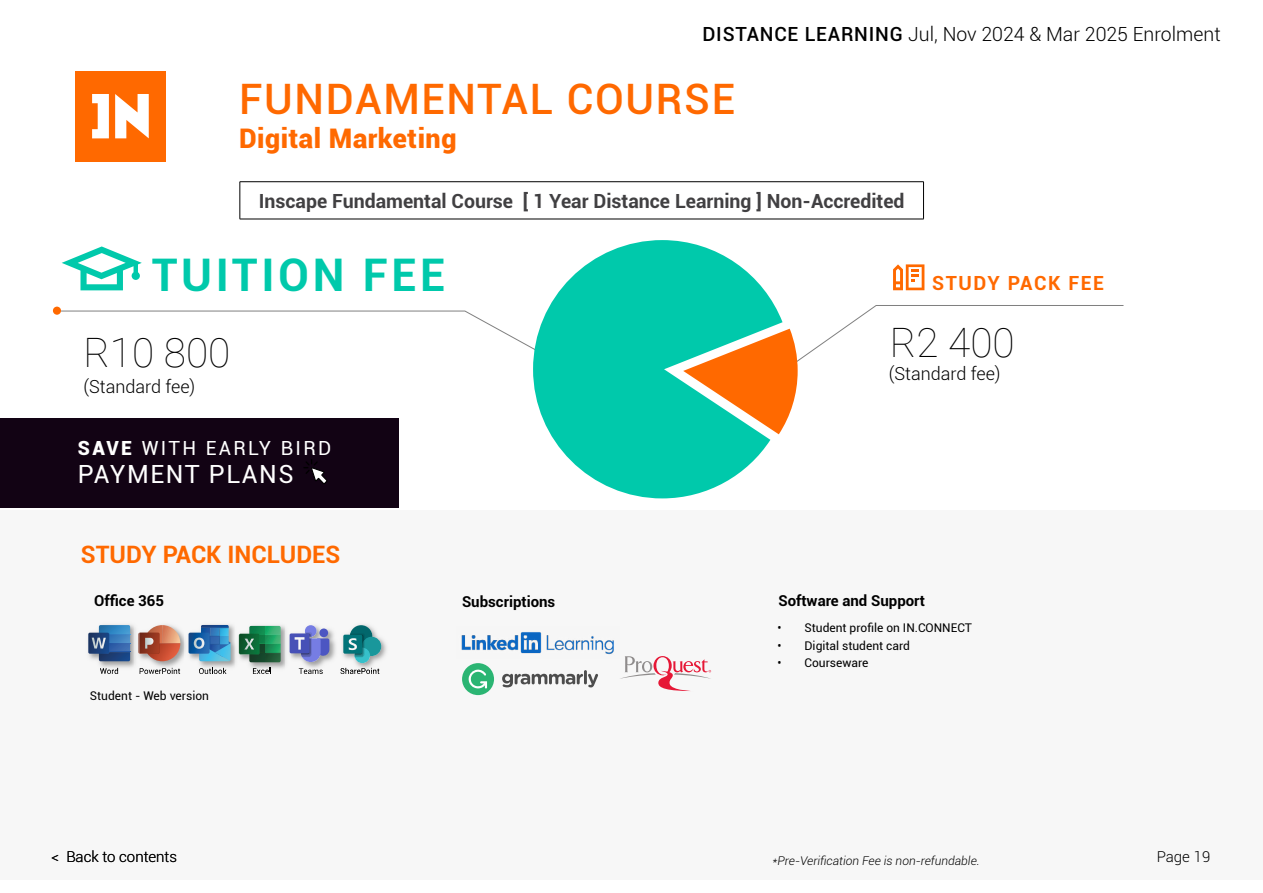
<style>
.page{position:relative;width:1263px;height:893px;background:#fff}
.page>*{position:absolute;margin:0;border:0;box-sizing:border-box;transform-origin:0 0}
.t1{font:700 45px "Roboto";letter-spacing:.08em;color:#00c9ab}
.t2{font:500 42px "Roboto";letter-spacing:.04em;color:#ff6900}
.t3{font:100 40.5px "Roboto";color:#000}
.t4{font:900 27px "Roboto";letter-spacing:.02em;color:#ff6900}
.t5{font:25.05px "Roboto";letter-spacing:.06em;color:#fff}
.t6{font:700 24px "Roboto";color:#ff6900}
.t7{font:700 19.5px "Roboto";color:#414042}
.t8{font:300 19.5px "Roboto";color:#000}
.t9{font:19.5px "Roboto";letter-spacing:.12em;color:#fff}
.t10{font:700 19.5px "Roboto";letter-spacing:.08em;color:#ff6900}
.t11{font:300 18px "Roboto";color:#000}
.t12{font:700 15px "Roboto";color:#000}
.t13{font:300 15px "Roboto";color:#000}
.t14{font:12px "Roboto";color:#000}
.t15{font:italic 300 12px "Roboto";color:#000}
.s1{font-weight:500}
.s2{font-weight:900}
</style>
<div class="page">
<div style="left:0;top:510px;width:1263px;height:370px;background:#f7f7f7"></div>
<svg style="left:60px;top:310px;width:473px;height:39px"></svg>
<svg style="left:62px;top:246px;width:80px;height:44px"></svg>
<div style="left:53px;top:307px;width:8px;height:8px;background:#ff6900;border-radius:50%"></div>
<div style="left:0;top:418px;width:398px;height:89px;background:#120314"></div>
<div style="left:75px;top:71px;width:91px;height:90px;background:#ff6900"></div>
<svg style="left:115px;top:94px;width:34px;height:44px"></svg>
<svg style="left:92px;top:94px;width:17px;height:44px"></svg>
<svg style="left:893px;top:264px;width:31px;height:26px"></svg>
<img style="left:249px;top:625px;width:37px;height:47px">
<svg style="left:253px;top:668px;width:18px;height:6px"></svg>
<img style="left:139px;top:631px;width:46px;height:40px">
<svg style="left:140px;top:668px;width:40px;height:6px"></svg>
<img style="left:99px;top:624px;width:35px;height:47px">
<svg style="left:138px;top:625px;width:42px;height:36px;background:#c37c67"></svg>
<svg style="left:100px;top:668px;width:18px;height:6px"></svg>
<svg style="left:88px;top:625px;width:42px;height:36px;background:#4773a5"></svg>
<img style="left:199px;top:624px;width:36px;height:46px">
<img style="left:235px;top:635px;width:4px;height:28px">
<svg style="left:239px;top:626px;width:42px;height:36px;background:#36865c"></svg>
<img style="left:185px;top:633px;width:4px;height:20px">
<svg style="left:199px;top:668px;width:27px;height:6px"></svg>
<svg style="left:189px;top:625px;width:42px;height:36px;background:#4d91c2"></svg>
<img style="left:289px;top:624px;width:98px;height:47px">
<div style="left:305px;top:625px;width:11px;height:12px;background:#767de3;border-radius:50%"></div>
<svg style="left:319px;top:628px;width:9px;height:9px"></svg>
<div style="left:290px;top:633px;width:19px;height:20px;background:#4a54bd;border-radius:2px"></div>
<svg style="left:295px;top:632px;width:34px;height:30px"></svg>
<svg style="left:299px;top:668px;width:24px;height:6px"></svg>
<svg style="left:340px;top:668px;width:39px;height:6px"></svg>
<div style="left:350px;top:625px;width:22px;height:23px;background:#036b70;border-radius:50%"></div>
<div style="left:362px;top:637px;width:19px;height:19px;background:#1a9ca1;border-radius:50%"></div>
<div style="left:355px;top:648px;width:15px;height:15px;background:#36c0ca;border-radius:50%"></div>
<div style="left:343px;top:635px;width:19px;height:19px;background:#03787d;border-radius:2px"></div>
<svg style="left:349px;top:633px;width:16px;height:24px"></svg>
<svg style="left:533px;top:240px;width:246px;height:258px;fill:#00c9ab"></svg>
<svg style="left:683px;top:305px;width:441px;height:129px"></svg>
<svg style="left:620px;top:656px;width:91px;height:35px"></svg>
<svg style="left:502px;top:670px;width:96px;height:17px"></svg>
<div style="left:462px;top:663px;width:32px;height:32px;background:#2bb573;border-radius:50%"></div>
<svg style="left:468px;top:669px;width:19px;height:20px"></svg>
<img style="left:461px;top:632px;width:153px;height:23px">
<svg style="left:303px;top:459px;width:24px;height:25px"></svg>
<hr style="left:240px;top:181px;width:684px;height:1px;background:#000">
<hr style="left:240px;top:182px;width:1px;height:37px;background:#000">
<hr style="left:923px;top:182px;width:1px;height:37px;background:#000">
<hr style="left:240px;top:219px;width:684px;height:1px;background:#000">
<h3 class="t8" style="left:702px;top:21px;width:520px"><span class="s1">DISTANCE LEARNING</span> Jul, Nov 2024 &amp; Mar 2025 Enrolment</h3>
<h2 class="t2" style="left:239px;top:70px;width:497px">FUNDAMENTAL COURSE</h2>
<h3 class="t4" style="left:239px;top:119px;width:219px">Digital Marketing</h3>
<h3 class="t7" style="left:259px;top:187px;width:647px">Inscape Fundamental Course [ 1 Year Distance Learning ] Non-Accredited</h3>
<h1 class="t1" style="left:152px;top:243px;width:295px">TUITION FEE</h1>
<h3 class="t10" style="left:932px;top:270px;width:173px">STUDY PACK FEE</h3>
<h3 class="t3" style="left:83px;top:324px;width:148px">R10 800</h3>
<h3 class="t3" style="left:890px;top:314px;width:126px">R2 400</h3>
<h3 class="t11" style="left:889px;top:361px;width:113px">(Standard fee)</h3>
<h3 class="t11" style="left:83px;top:374px;width:113px">(Standard fee)</h3>
<h3 class="t9" style="left:78px;top:434px;width:255px"><span class="s2">SAVE</span> WITH EARLY BIRD</h3>
<h3 class="t5" style="left:78px;top:456px;width:217px">PAYMENT PLANS</h3>
<h3 class="t6" style="left:81px;top:538px;width:261px">STUDY PACK INCLUDES</h3>
<p class="t12" style="left:94px;top:590px;width:71px">Office 365</p>
<p class="t14" style="left:90px;top:688px;width:121px">Student - Web version</p>
<p class="t12" style="left:462px;top:591px;width:95px">Subscriptions</p>
<p class="t12" style="left:778px;top:590px;width:148px">Software and Support</p>
<p class="t14" style="left:777px;top:620px;width:196px">• Student profile on IN.CONNECT</p>
<p class="t14" style="left:777px;top:637px;width:134px">• Digital student card</p>
<p class="t14" style="left:777px;top:654px;width:93px">• Courseware</p>
<p class="t13" style="left:51px;top:846px;width:127px">&lt; Back to contents</p>
<p class="t13" style="left:1157px;top:846px;width:55px">Page 19</p>
<p class="t15" style="left:772px;top:852px;width:209px">*Pre-Verification Fee is non-refundable.</p>
</div>
